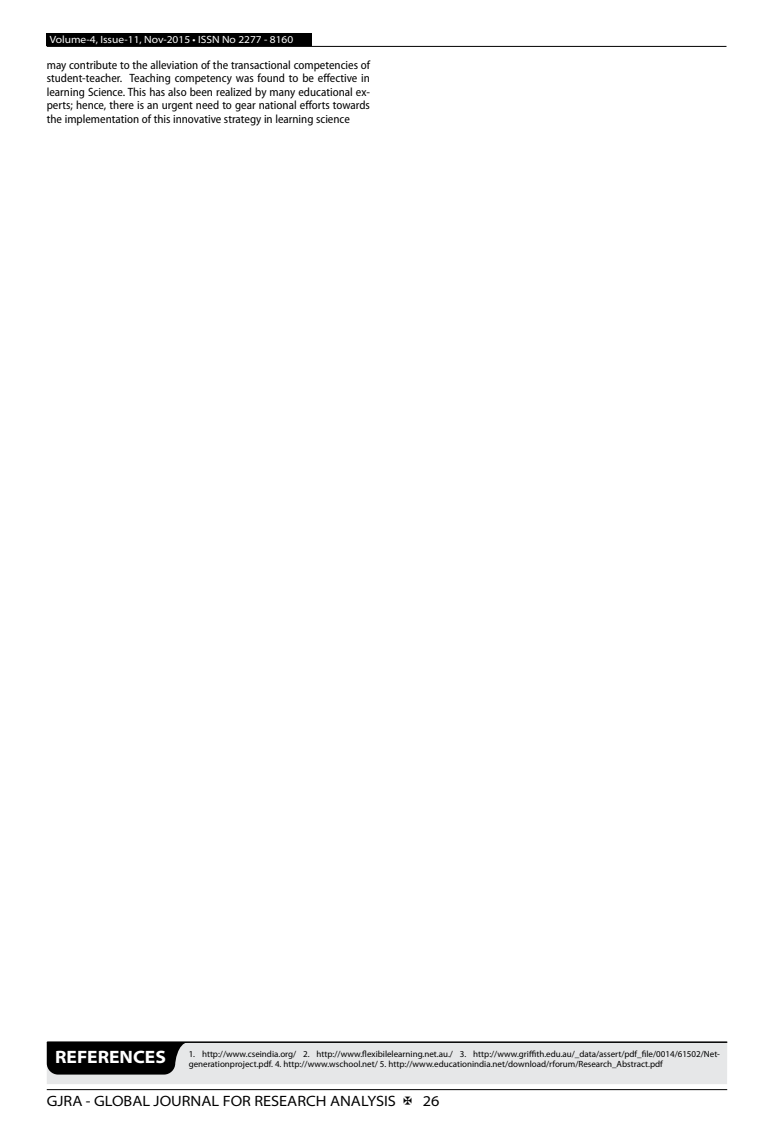
<style>
.page{position:relative;width:774px;height:1136px;background:#fff}
.page>*{position:absolute;margin:0;border:0;box-sizing:border-box;transform-origin:0 0}
.t1{font:700 semi-expanded 18px "Myriad Pro";color:#fff}
.t2{font:semi-expanded 15px "Myriad Pro";color:#000}
.t3{font:semi-condensed 12px/13.5px "Myriad Pro";color:#000;text-align:justify}
.t4{font:semi-expanded 10.5px "Myriad Pro";color:#fff}
.t5{font:9px/10.5px "Myriad Pro";color:#000}
</style>
<div class="page">
<hr style="left:47px;top:1089px;width:680px;height:1px;background:#000">
<div style="left:47px;top:33px;width:265px;height:13px;background:#000"></div>
<hr style="left:47px;top:46px;width:679px;height:1px;background:#000">
<div style="left:47px;top:1041px;width:680px;height:42px;background:#e6e7e8"></div>
<hr style="left:48px;top:1041px;width:679px;height:1px;background:#000">
<svg style="left:47px;top:1041px;width:142px;height:33px;background:#171717"></svg>
<p class="t4" style="left:50px;top:34px;width:245px">Volume-4, Issue-11, Nov-2015 • ISSN No 2277 - 8160</p>
<p class="t3" style="left:47px;top:58px;width:325px">may contribute to the alleviation of the transactional competencies of student-teacher. Teaching competency was found to be effective in learning Science. This has also been realized by many educational ex&shy;perts; hence, there is an urgent need to gear national efforts towards the implementation of this innovative strategy in learning science</p>
<h1 class="t1" style="left:55px;top:1047px;width:112px">REFERENCES</h1>
<p class="t5" style="left:189px;top:1048px;width:533px">1. http://www.cseindia.org/ 2. http://www.flexibilelearning.net.au./ 3. http://www.griffith.edu.au/_data/assert/pdf_file/0014/61502/Net&shy;generationproject.pdf. 4. http://www.wschool.net/ 5. http://www.educationindia.net/download/rforum/Research_Abstract.pdf</p>
<p class="t2" style="left:47px;top:1092px;width:351px">GJRA - GLOBAL JOURNAL FOR RESEARCH ANALYSIS</p>
<p class="t2" style="left:423px;top:1092px;width:18px">26</p>
</div>
